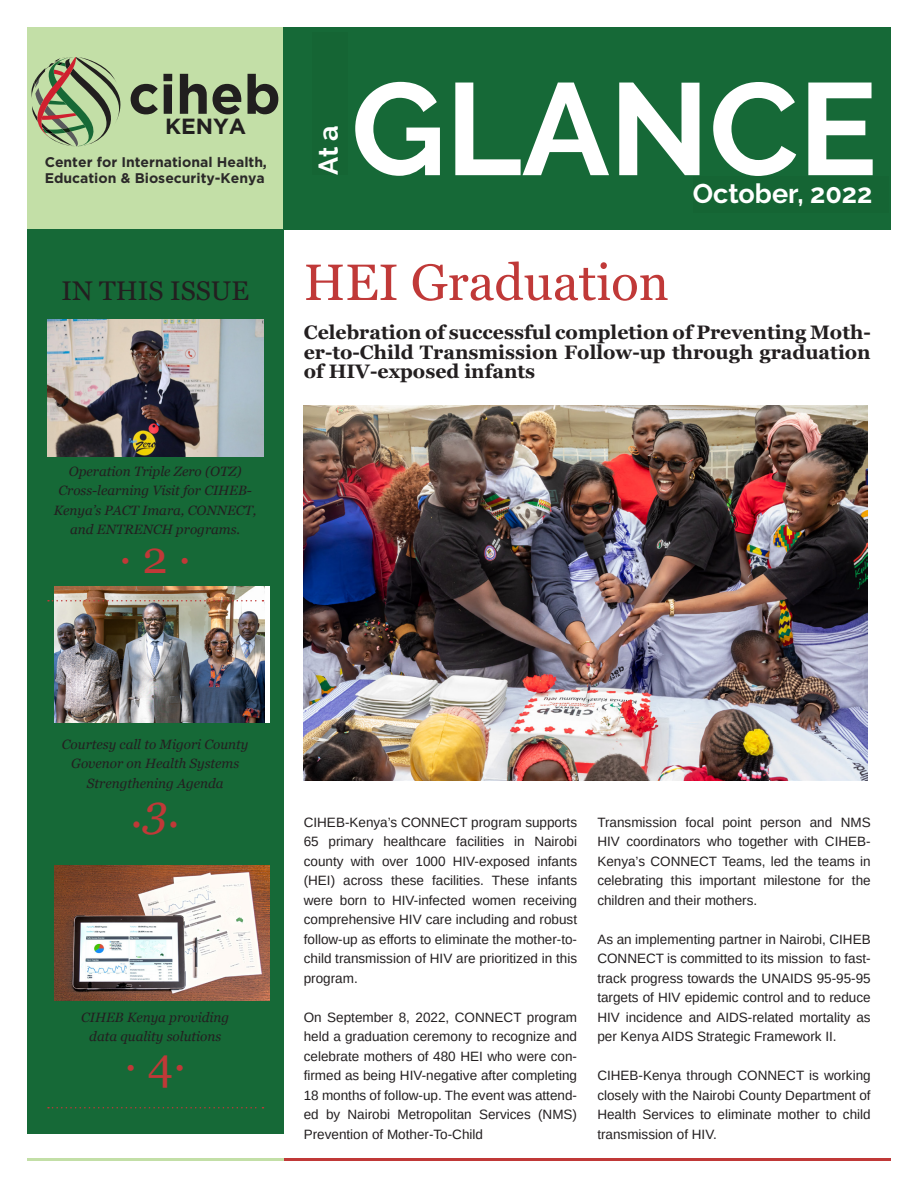
<style>
.page{position:relative;width:918px;height:1188px;background:#fff}
.page>*{position:absolute;margin:0;border:0;box-sizing:border-box;transform-origin:0 0}
.Newsletter_Name{font:700 130.5px "Raleway";color:#fff}
.Title_Large{font:51px "Georgia";color:#c03938}
.Cover_article_Teaser{font:45px "Georgia";color:#c03938}
.Cover_Article_Teaser{font:italic 45px "Georgia";color:#c03938}
.t1{font:700 27px "Raleway";color:#fff}
.Georgia_title_sideba{font:27px "Georgia";color:#231f20}
.t2{font:700 21.9px "Gotham";color:#211f1f}
.Article_Intro{font:700 19.5px/19.5px "Georgia";color:#231f20;text-align:justify}
.t3{font:700 13.95px/16.8px "Gotham";color:#2b2929}
.Normal_body_text{font:13.5px/19.5px "Arimo";color:#231f20;text-align:justify}
.Cover_Article_Teaser-2{font:italic 13.5px/19.5px "Georgia";color:#231f20;text-align:center}
</style>
<div class="page">
<div style="left:27px;top:27px;width:257px;height:203px;background:#c3dfa7"></div>
<hr style="left:284px;top:1158px;width:607px;height:3px;background:#c03938">
<hr style="left:27px;top:1158px;width:257px;height:3px;background:#c3dfa7">
<div style="left:284px;top:27px;width:607px;height:203px;background:#166937"></div>
<div style="left:27px;top:230px;width:257px;height:904px;background:#166937"></div>
<img style="left:47px;top:320px;width:216px;height:136px">
<svg style="left:264px;top:586px;width:6px;height:137px"></svg>
<img style="left:54px;top:586px;width:210px;height:137px">
<svg style="left:48px;top:600px;width:215px;height:2px"></svg>
<svg style="left:48px;top:1107px;width:215px;height:1px"></svg>
<img style="left:304px;top:405px;width:563px;height:376px">
<img style="left:54px;top:866px;width:216px;height:134px">
<svg style="left:32px;top:57px;width:140px;height:90px"></svg>
<svg style="left:180px;top:74px;width:27px;height:40px"></svg>
<svg style="left:213px;top:84px;width:28px;height:30px"></svg>
<svg style="left:248px;top:74px;width:30px;height:40px"></svg>
<div style="left:312px;top:32px;width:36px;height:143px;background:#156534"></div>
<div style="left:693px;top:177px;width:196px;height:36px;background:#156534"></div>
<h3 class="t2" style="left:165px;top:111px;width:83px">KENYA</h3>
<p class="t3" style="left:45px;top:153px;width:224px">Center for International Health,<br>Education &amp; Biosecurity-Kenya</p>
<p class="Georgia_title_sideba" style="left:61px;top:274px;width:189px">IN THIS ISSUE</p>
<p class="Cover_Article_Teaser-2" style="left:54px;top:461px;width:204px">Operation Triple Zero (OTZ)<br>Cross-learning Visit for CIHEB-<br>Kenya’s PACT Imara, CONNECT, and ENTRENCH programs.</p>
<p class="Cover_article_Teaser" style="left:119px;top:530px;width:73px">· 2 ·</p>
<p class="t1" style="left:313px;top:175px;width:52px;rotate:-90deg">At a</p>
<p class="Newsletter_Name" style="left:351px;top:55px;width:528px">GLANCE</p>
<p class="t1" style="left:693px;top:178px;width:181px">October, 2022</p>
<p class="Title_Large" style="left:304px;top:252px;width:367px">HEI Graduation</p>
<p class="Article_Intro" style="left:304px;top:323px;width:569px">Celebration of successful completion of Preventing Moth&shy;er-to-Child Transmission Follow-up through graduation of HIV-exposed infants</p>
<p class="Cover_Article_Teaser-2" style="left:62px;top:734px;width:188px">Courtesy call to Migori County<br>Govenor on Health Systems<br>Strengthening Agenda</p>
<p class="Cover_Article_Teaser" style="left:131px;top:783px;width:51px">.3.</p>
<p class="Cover_Article_Teaser-2" style="left:81px;top:1007px;width:150px">CIHEB Kenya providing data quality solutions</p>
<p class="Cover_article_Teaser" style="left:125px;top:1037px;width:63px">· 4·</p>
<p class="Normal_body_text" style="left:304px;top:812px;width:275px">CIHEB-Kenya’s CONNECT program supports 65 primary healthcare facilities in Nairobi county with over 1000 HIV-exposed infants (HEI) across these facilities. These infants were born to HIV-infected women receiving comprehensive HIV care including and robust follow-up as efforts to eliminate the mother-to&shy;child transmission of HIV are prioritized in this program.</p>
<p class="Normal_body_text" style="left:304px;top:1007px;width:275px">On September 8, 2022, CONNECT program held a graduation ceremony to recognize and celebrate mothers of 480 HEI who were con&shy;firmed as being HIV-negative after completing 18 months of follow-up. The event was attend&shy;ed by Nairobi Metropolitan Services (NMS)<br>Prevention of Mother-To-Child</p>
<p class="Normal_body_text" style="left:597px;top:812px;width:275px">Transmission focal point person and NMS HIV coordinators who together with CIHEB-Kenya’s CONNECT Teams, led the teams in celebrating this important milestone for the children and their mothers.</p>
<p class="Normal_body_text" style="left:597px;top:929px;width:275px">As an implementing partner in Nairobi, CIHEB CONNECT is committed to its mission to fast&shy;track progress towards the UNAIDS 95-95-95 targets of HIV epidemic control and to reduce HIV incidence and AIDS-related mortality as per Kenya AIDS Strategic Framework II.</p>
<p class="Normal_body_text" style="left:597px;top:1066px;width:275px">CIHEB-Kenya through CONNECT is working closely with the Nairobi County Department of Health Services to eliminate mother to child transmission of HIV.</p>
</div>
